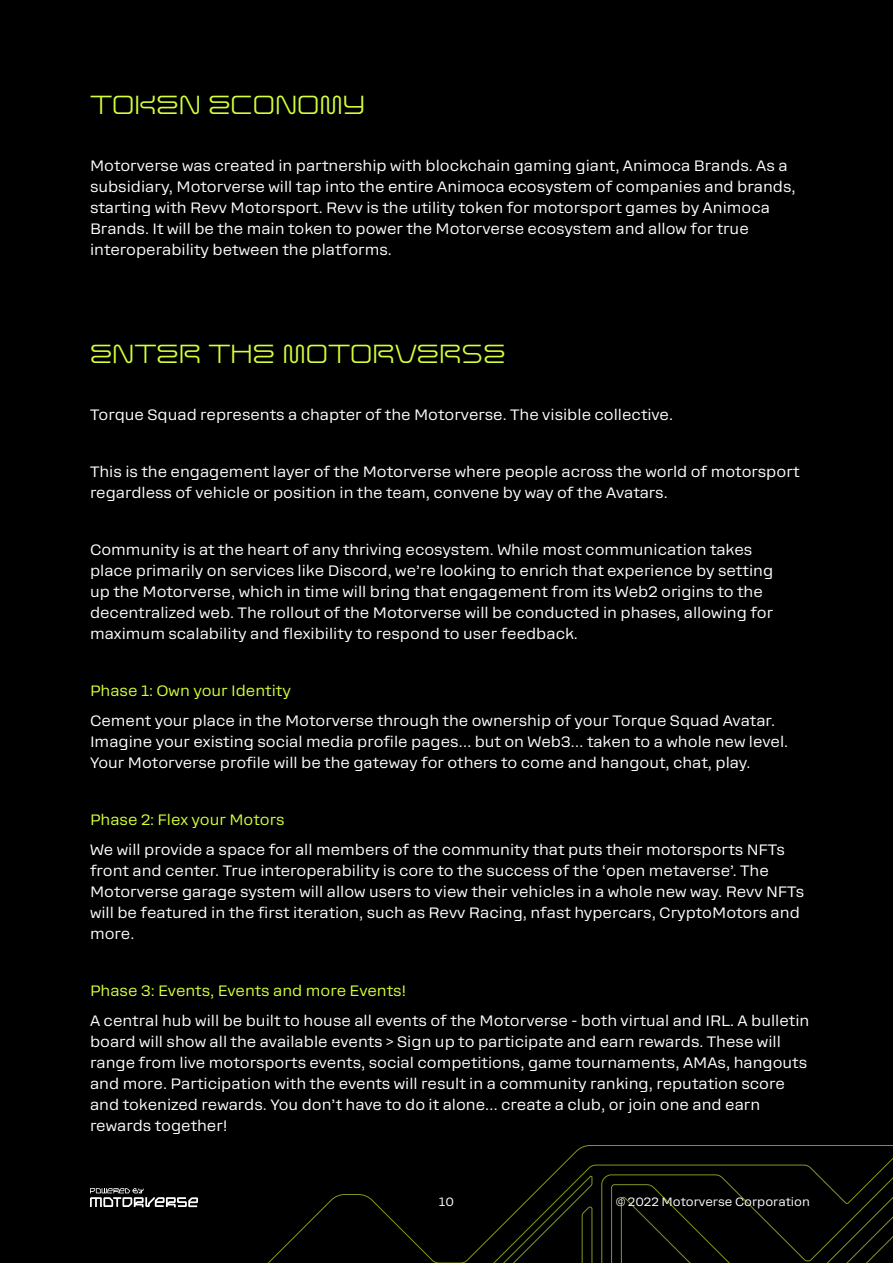
<style>
.page{position:relative;width:893px;height:1263px;background:#000}
.page>*{position:absolute;margin:0;border:0;box-sizing:border-box;transform-origin:0 0}
.t1{font:300 30px "F37 F51";color:#d4ff39}
.t2{font:15px/21px "Rooftop";color:#fff}
.t3{font:15px "Rooftop";color:#d4ff39}
.t4{font:12px "Rooftop";color:#fff}
</style>
<div class="page">
<svg style="left:90px;top:1145px;width:803px;height:118px"></svg>
<h1 class="t1" style="left:90px;top:87px;width:277px">TOKEN ECONOMY</h1>
<p class="t2" style="left:90px;top:155px;width:707px">Motorverse was created in partnership with blockchain gaming giant, Animoca Brands. As a subsidiary, Motorverse will tap into the entire Animoca ecosystem of companies and brands, starting with Revv Motorsport. Revv is the utility token for motorsport games by Animoca Brands. It will be the main token to power the Motorverse ecosystem and allow for true interoperability between the platforms.</p>
<h1 class="t1" style="left:90px;top:336px;width:417px">ENTER THE MOTORVERSE</h1>
<p class="t2" style="left:90px;top:404px;width:585px">Torque Squad represents a chapter of the Motorverse. The visible collective.</p>
<p class="t2" style="left:90px;top:461px;width:711px">This is the engagement layer of the Motorverse where people across the world of motorsport regardless of vehicle or position in the team, convene by way of the Avatars.</p>
<p class="t2" style="left:90px;top:539px;width:685px">Community is at the heart of any thriving ecosystem. While most communication takes place primarily on services like Discord, we’re looking to enrich that experience by setting up the Motorverse, which in time will bring that engagement from its Web2 origins to the decentralized web. The rollout of the Motorverse will be conducted in phases, allowing for maximum scalability and flexibility to respond to user feedback.</p>
<p class="t3" style="left:90px;top:682px;width:202px">Phase 1: Own your Identity</p>
<p class="t2" style="left:90px;top:710px;width:700px">Cement your place in the Motorverse through the ownership of your Torque Squad Avatar.<br>Imagine your existing social media profile pages… but on Web3… taken to a whole new level.<br>Your Motorverse profile will be the gateway for others to come and hangout, chat, play.</p>
<p class="t3" style="left:90px;top:811px;width:196px">Phase 2: Flex your Motors</p>
<p class="t2" style="left:90px;top:839px;width:716px">We will provide a space for all members of the community that puts their motorsports NFTs front and center. True interoperability is core to the success of the ‘open metaverse’. The Motorverse garage system will allow users to view their vehicles in a whole new way. Revv NFTs will be featured in the first iteration, such as Revv Racing, nfast hypercars, CryptoMotors and more.</p>
<p class="t3" style="left:90px;top:982px;width:318px">Phase 3: Events, Events and more Events!</p>
<p class="t2" style="left:90px;top:1010px;width:721px">A central hub will be built to house all events of the Motorverse - both virtual and IRL. A bulletin board will show all the available events &gt; Sign up to participate and earn rewards. These will range from live motorsports events, social competitions, game tournaments, AMAs, hangouts and more. Participation with the events will result in a community ranking, reputation score and tokenized rewards. You don’t have to do it alone… create a club, or join one and earn rewards together!</p>
<p class="t4" style="left:439px;top:1195px;width:17px">10</p>
<p class="t4" style="left:616px;top:1195px;width:196px">© 2022 Motorverse Corporation</p>
</div>
